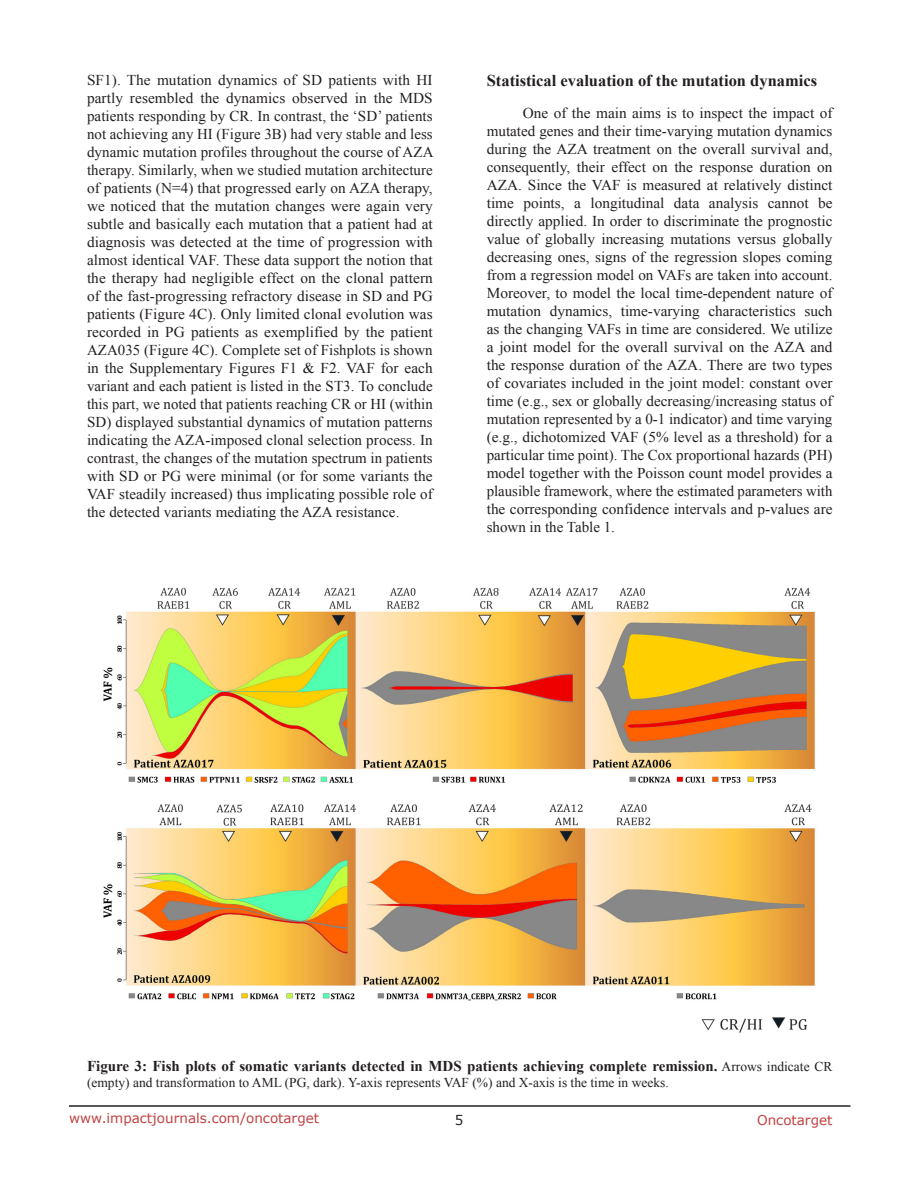
<style>
.page{position:relative;width:918px;height:1188px;background:#fff}
.page>*{position:absolute;margin:0;border:0;box-sizing:border-box;transform-origin:0 0}
.SubHeading{font:700 16.5px "Times New Roman";color:#231f20}
.BodyText{font:15px/18px "Times New Roman";letter-spacing:.005em;color:#231f20;text-align:justify}
.figuretext{font:700 15px "Times New Roman";color:#231f20}
.figuretext-2{font:13.5px "Times New Roman";color:#231f20}
.t1{font:13.5px "Verdana";color:#c24141}
.t2{font:13.5px "Verdana";color:#231f20}
.s1{font-weight:400;font-size:13.5px}
</style>
<div class="page">
<hr style="left:69px;top:1105px;width:781px;height:2px;background:#231f20">
<img style="left:103px;top:587px;width:712px;height:446px">
<p class="BodyText" style="left:87px;top:71px;width:348px">SF1). The mutation dynamics of SD patients with HI partly resembled the dynamics observed in the MDS patients responding by CR. In contrast, the ‘SD’ patients not achieving any HI (Figure 3B) had very stable and less dynamic mutation profiles throughout the course of AZA therapy. Similarly, when we studied mutation architecture of patients (N=4) that progressed early on AZA therapy, we noticed that the mutation changes were again very subtle and basically each mutation that a patient had at diagnosis was detected at the time of progression with almost identical VAF. These data support the notion that the therapy had negligible effect on the clonal pattern of the fast-progressing refractory disease in SD and PG patients (Figure 4C). Only limited clonal evolution was recorded in PG patients as exemplified by the patient AZA035 (Figure 4C). Complete set of Fishplots is shown in the Supplementary Figures F1 &amp; F2. VAF for each variant and each patient is listed in the ST3. To conclude this part, we noted that patients reaching CR or HI (within SD) displayed substantial dynamics of mutation patterns indicating the AZA-imposed clonal selection process. In contrast, the changes of the mutation spectrum in patients with SD or PG were minimal (or for some variants the VAF steadily increased) thus implicating possible role of the detected variants mediating the AZA resistance.</p>
<p class="SubHeading" style="left:487px;top:69px;width:332px">Statistical evaluation of the mutation dynamics</p>
<p class="BodyText" style="left:487px;top:103px;width:347px;text-indent:36px">One of the main aims is to inspect the impact of mutated genes and their time-varying mutation dynamics during the AZA treatment on the overall survival and, consequently, their effect on the response duration on AZA. Since the VAF is measured at relatively distinct time points, a longitudinal data analysis cannot be directly applied. In order to discriminate the prognostic value of globally increasing mutations versus globally decreasing ones, signs of the regression slopes coming from a regression model on VAFs are taken into account.<br>Moreover, to model the local time-dependent nature of mutation dynamics, time-varying characteristics such as the changing VAFs in time are considered. We utilize a joint model for the overall survival on the AZA and the response duration of the AZA. There are two types of covariates included in the joint model: constant over time (e.g., sex or globally decreasing/increasing status of mutation represented by a 0-1 indicator) and time varying (e.g., dichotomized VAF (5% level as a threshold) for a particular time point). The Cox proportional hazards (PH) model together with the Poisson count model provides a plausible framework, where the estimated parameters with the corresponding confidence intervals and p-values are shown in the Table 1.</p>
<p class="figuretext" style="left:87px;top:1056px;width:747px">Figure 3: Fish plots of somatic variants detected in MDS patients achieving complete remission. <span class="s1">Arrows indicate CR</span></p>
<p class="figuretext-2" style="left:87px;top:1074px;width:583px">(empty) and transformation to AML (PG, dark). Y-axis represents VAF (%) and X-axis is the time in weeks.</p>
<p class="t1" style="left:69px;top:1109px;width:252px">www.impactjournals.com/oncotarget</p>
<p class="t2" style="left:455px;top:1111px;width:10px">5</p>
<p class="t1" style="left:757px;top:1111px;width:77px">Oncotarget</p>
</div>
